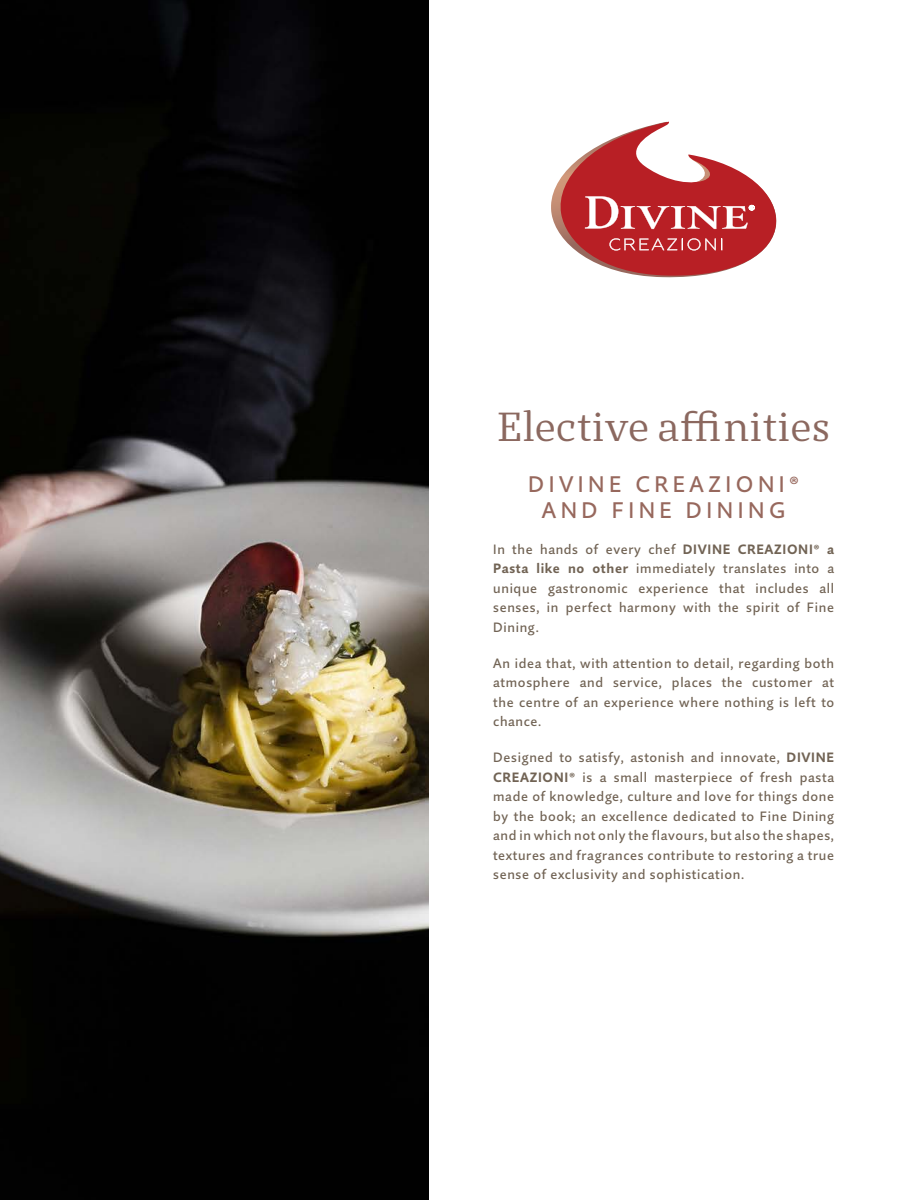
<style>
.page{position:relative;width:900px;height:1200px;background:#fff}
.page>*{position:absolute;margin:0;border:0;box-sizing:border-box;transform-origin:0 0}
.titoli_formato_su_bianco{font:40.5px "St Marie";letter-spacing:.005em;color:#8b685f}
.titoletti_introduttivi{font:500 22.5px/25.5px "Quire Sans Pro";letter-spacing:.2em;color:#97685d;text-align:center}
.titoletti_introduttivi-2{font:500 13.5px/19.5px "Quire Sans Pro";letter-spacing:.05em;color:#716354;text-align:justify}
.s1{font-family:"Myriad Pro";font-weight:600}
.s2{font-weight:700}
.s3{font-family:"Myriad Pro";font-weight:700}
</style>
<div class="page">
<img style="left:0;top:0;width:428px;height:1200px">
<svg style="left:551px;top:122px;width:226px;height:156px"></svg>
<p class="titoli_formato_su_bianco" style="left:497px;top:402px;width:335px">Elective affinities</p>
<p class="titoletti_introduttivi" style="left:528px;top:471px;width:273px">DIVINE CREAZIONI<span class="s1">®<br></span>AND FINE DINING</p>
<p class="titoletti_introduttivi-2" style="left:493px;top:539px;width:342px">In the hands of every chef <span class="s2">DIVINE CREAZIONI</span><span class="s3">®</span> <span class="s2">a Pasta like no other</span> immediately translates into a unique gastronomic experience that includes all senses, in perfect harmony with the spirit of Fine Dining.</p>
<p class="titoletti_introduttivi-2" style="left:493px;top:653px;width:342px">An idea that, with attention to detail, regarding both atmosphere and service, places the customer at the centre of an experience where nothing is left to chance.</p>
<p class="titoletti_introduttivi-2" style="left:493px;top:748px;width:342px">Designed to satisfy, astonish and innovate, <span class="s2">DIVINE CREAZIONI</span><span class="s3">®</span> is a small masterpiece of fresh pasta made of knowledge, culture and love for things done by the book; an excellence dedicated to Fine Dining and in which not only the flavours, but also the shapes, textures and fragrances contribute to restoring a true sense of exclusivity and sophistication.</p>
</div>
